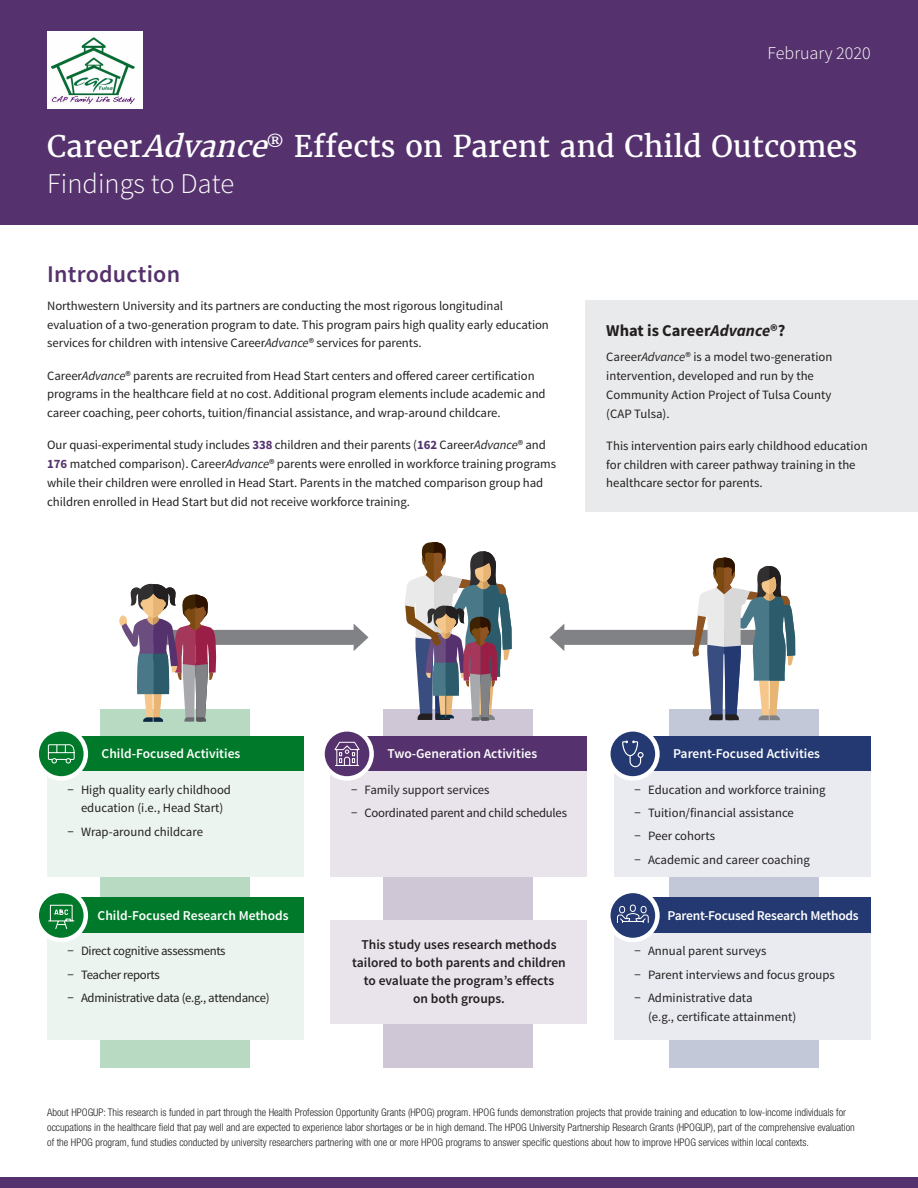
<style>
.page{position:relative;width:918px;height:1188px;background:#fff}
.page>*{position:absolute;margin:0;border:0;box-sizing:border-box;transform-origin:0 0}
.t1{font:29.7px "Merriweather";color:#fff}
.t2{font:300 28.5px "Source Sans Pro";color:#fff}
.t3{font:600 24px "Source Sans Pro";letter-spacing:.01em;color:#55326d}
.t4{font:300 18px "Source Sans Pro";color:#fff}
.t5{font:700 16.5px "Source Sans Pro";color:#231f20}
.Chart-Header{font:600 13.5px/18px "Source Sans Pro";color:#231f20;text-align:center}
.Chart-Header-2{font:600 13.5px "Source Sans Pro";color:#fff}
.Chart-Header-3{font:600 13.5px "Source Sans Pro";letter-spacing:-.02em;color:#fff}
.Body{font:12.75px/18.8px "Source Sans Pro";letter-spacing:-.005em;color:#231f20}
.Body-2{font:12.75px "Source Sans Pro";letter-spacing:-.025em;color:#231f20}
.t6{font:300 condensed 10.5px/15px "Helvetica Neue LT Std";color:#231f20}
.s1{font-style:italic}
.s2{font-weight:700;color:#55326d}
</style>
<div class="page">
<div style="left:0;top:0;width:918px;height:225px;background:#55326d"></div>
<div style="left:0;top:1177px;width:918px;height:11px;background:#55326d"></div>
<img style="left:47px;top:32px;width:95px;height:77px">
<div style="left:586px;top:300px;width:332px;height:212px;background:#e9eaeb"></div>
<div style="left:101px;top:710px;width:149px;height:358px;background:#b8dac3"></div>
<div style="left:383px;top:710px;width:150px;height:358px;background:#cfc6d6"></div>
<div style="left:670px;top:710px;width:149px;height:358px;background:#c2c8d7"></div>
<div style="left:150px;top:630px;width:209px;height:15px;background:#808285"></div>
<svg style="left:354px;top:624px;width:14px;height:27px"></svg>
<div style="left:559px;top:630px;width:218px;height:15px;background:#808285"></div>
<svg style="left:550px;top:624px;width:14px;height:27px"></svg>
<svg style="left:692px;top:557px;width:103px;height:164px"></svg>
<svg style="left:119px;top:615px;width:8px;height:12px"></svg>
<svg style="left:122px;top:583px;width:94px;height:139px"></svg>
<svg style="left:404px;top:542px;width:108px;height:179px"></svg>
<div style="left:331px;top:736px;width:256px;height:36px;background:#55326d"></div>
<div style="left:331px;top:772px;width:256px;height:105px;background:#e9e4ec"></div>
<div style="left:614px;top:736px;width:257px;height:36px;background:#243972"></div>
<div style="left:47px;top:736px;width:257px;height:36px;background:#007a2a"></div>
<div style="left:47px;top:772px;width:257px;height:105px;background:#ebf4ee"></div>
<div style="left:614px;top:772px;width:257px;height:105px;background:#e9ebf1"></div>
<svg style="left:37px;top:729px;width:49px;height:49px"></svg>
<div style="left:34px;top:727px;width:54px;height:54px;border:4px solid #fff;border-radius:50%"></div>
<svg style="left:323px;top:729px;width:49px;height:49px"></svg>
<div style="left:320px;top:727px;width:54px;height:54px;border:4px solid #fff;border-radius:50%"></div>
<svg style="left:608px;top:729px;width:49px;height:49px"></svg>
<div style="left:606px;top:727px;width:54px;height:54px;border:4px solid #fff;border-radius:50%"></div>
<svg style="left:48px;top:744px;width:27px;height:20px"></svg>
<svg style="left:334px;top:741px;width:26px;height:25px"></svg>
<svg style="left:622px;top:741px;width:22px;height:26px"></svg>
<div style="left:331px;top:920px;width:256px;height:104px;background:#e9e4ec"></div>
<div style="left:47px;top:898px;width:257px;height:35px;background:#007a2a"></div>
<div style="left:47px;top:933px;width:257px;height:107px;background:#ebf4ee"></div>
<svg style="left:37px;top:891px;width:49px;height:49px"></svg>
<div style="left:34px;top:889px;width:54px;height:53px;border:4px solid #fff;border-radius:50%"></div>
<svg style="left:48px;top:904px;width:27px;height:26px"></svg>
<div style="left:614px;top:898px;width:257px;height:35px;background:#243972"></div>
<div style="left:614px;top:934px;width:257px;height:106px;background:#e9ebf1"></div>
<svg style="left:608px;top:891px;width:49px;height:49px"></svg>
<div style="left:606px;top:889px;width:54px;height:53px;border:4px solid #fff;border-radius:50%"></div>
<svg style="left:617px;top:904px;width:32px;height:20px"></svg>
<p class="t4" style="left:768px;top:42px;width:105px">February 2020</p>
<p class="t1" style="left:47px;top:128px;width:812px">Career<span class="s1">Advance</span><sup>®</sup> Effects on Parent and Child Outcomes</p>
<p class="t2" style="left:47px;top:166px;width:188px">Findings to Date</p>
<h1 class="t3" style="left:47px;top:259px;width:134px">Introduction</h1>
<p class="Body" style="left:47px;top:297px;width:503px">Northwestern University and its partners are conducting the most rigorous longitudinal evaluation of a two-generation program to date. This program pairs high quality early education services for children with intensive Career<span class="s1">Advance</span>® services for parents.</p>
<p class="Body" style="left:47px;top:366px;width:500px">Career<span class="s1">Advance</span>® parents are recruited from Head Start centers and offered career certification programs in the healthcare field at no cost. Additional program elements include academic and career coaching, peer cohorts, tuition/financial assistance, and wrap-around childcare.</p>
<p class="Body" style="left:47px;top:436px;width:510px">Our quasi-experimental study includes <span class="s2">338</span> children and their parents (<span class="s2">162</span> Career<span class="s1">Advance</span>® and <span class="s2">176</span> matched comparison). Career<span class="s1">Advance</span>® parents were enrolled in workforce training programs while their children were enrolled in Head Start. Parents in the matched comparison group had children enrolled in Head Start but did not receive workforce training.</p>
<h3 class="t5" style="left:606px;top:319px;width:181px">What is Career<span class="s1">Advance</span>®?</h3>
<p class="Body" style="left:606px;top:348px;width:228px">Career<span class="s1">Advance</span>® is a model two-generation intervention, developed and run by the Community Action Project of Tulsa County (CAP Tulsa).</p>
<p class="Body" style="left:606px;top:436px;width:263px">This intervention pairs early childhood education for children with career pathway training in the healthcare sector for parents.</p>
<p class="Chart-Header-2" style="left:102px;top:745px;width:140px">Child-Focused Activities</p>
<p class="Chart-Header-2" style="left:673px;top:745px;width:148px">Parent-Focused Activities</p>
<p class="Body" style="left:68px;top:780px;width:165px;text-align:center">− High quality early childhood education (i.e., Head Start)</p>
<p class="Body" style="left:68px;top:822px;width:137px">− Wrap-around childcare</p>
<p class="Chart-Header-2" style="left:387px;top:745px;width:151px">Two-Generation Activities</p>
<p class="Body" style="left:351px;top:780px;width:140px">− Family support services</p>
<p class="Body" style="left:351px;top:804px;width:218px">− Coordinated parent and child schedules</p>
<p class="Body" style="left:634px;top:780px;width:193px">− Education and workforce training</p>
<p class="Body" style="left:634px;top:804px;width:161px">− Tuition/financial assistance</p>
<p class="Body" style="left:634px;top:827px;width:82px">− Peer cohorts</p>
<p class="Body" style="left:634px;top:850px;width:177px">− Academic and career coaching</p>
<p class="Chart-Header-2" style="left:98px;top:907px;width:193px">Child-Focused Research Methods</p>
<p class="Body-2" style="left:68px;top:943px;width:160px">− Direct cognitive assessments</p>
<p class="Body-2" style="left:68px;top:966px;width:94px">− Teacher reports</p>
<p class="Body-2" style="left:68px;top:990px;width:204px">− Administrative data (e.g., attendance)</p>
<p class="Chart-Header" style="left:352px;top:936px;width:215px">This study uses research methods tailored to both parents and children to evaluate the program’s effects<br>on both groups.</p>
<p class="Chart-Header-3" style="left:668px;top:907px;width:193px">Parent-Focused Research Methods</p>
<p class="Body" style="left:634px;top:942px;width:134px">− Annual parent surveys</p>
<p class="Body" style="left:634px;top:965px;width:202px">− Parent interviews and focus groups</p>
<p class="Body" style="left:648px;top:989px;width:150px;text-indent:-14px">− Administrative data<br>(e.g., certificate attainment)</p>
<p class="t6" style="left:47px;top:1105px;width:809px">About HPOGUP: This research is funded in part through the Health Profession Opportunity Grants (HPOG) program. HPOG funds demonstration projects that provide training and education to low-income individuals for occupations in the healthcare field that pay well and are expected to experience labor shortages or be in high demand. The HPOG University Partnership Research Grants (HPOGUP), part of the comprehensive evaluation of the HPOG program, fund studies conducted by university researchers partnering with one or more HPOG programs to answer specific questions about how to improve HPOG services within local contexts.</p>
</div>
